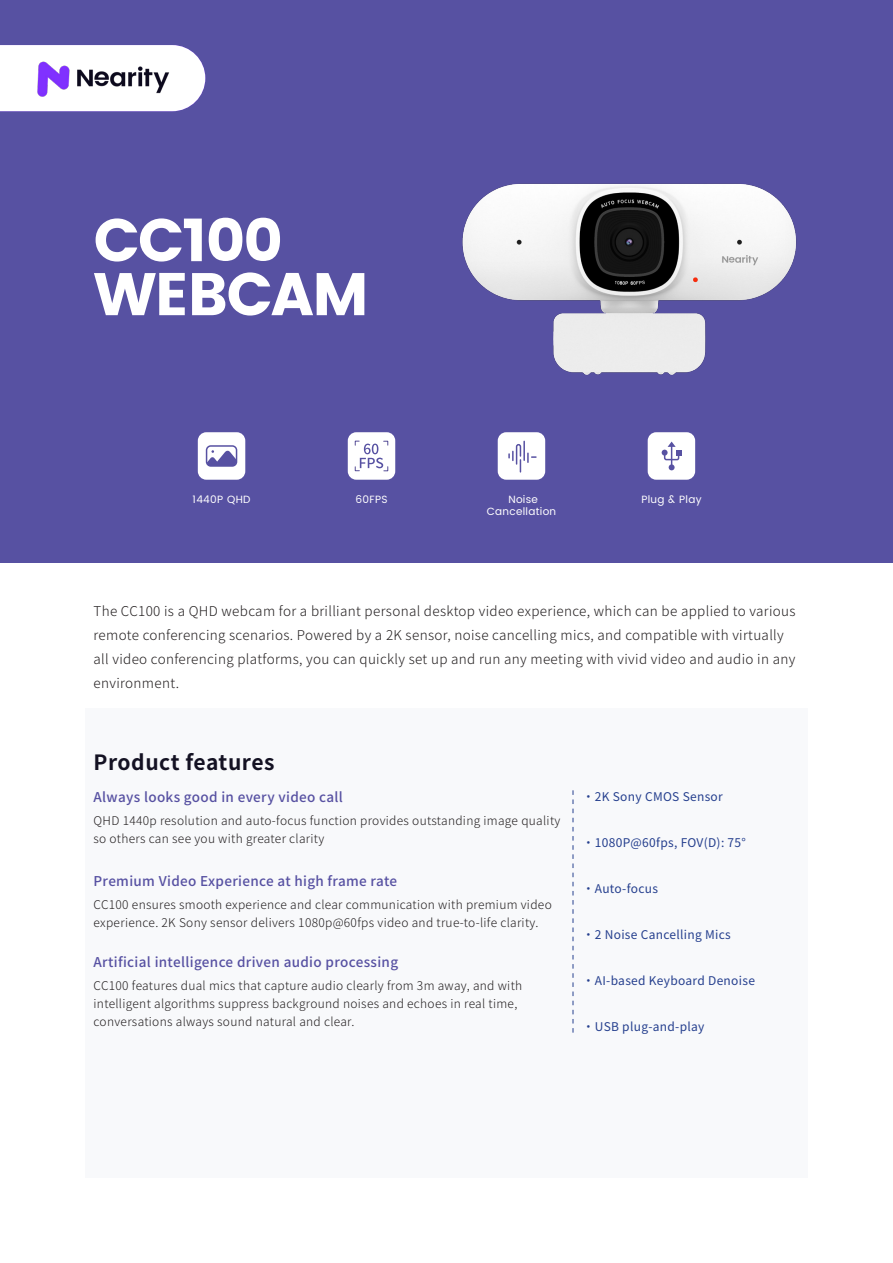
<style>
.page{position:relative;width:893px;height:1263px;background:#fff}
.page>*{position:absolute;margin:0;border:0;box-sizing:border-box;transform-origin:0 0}
.段落样式1{font:60px/54px "Poppins";letter-spacing:-.025em;color:#fff}
.段落样式1-2{font:700 21px "Source Han Sans CN";letter-spacing:.025em;color:#141223}
.t1{font:300 13.5px/24px "Source Han Sans CN";letter-spacing:.025em;color:#231f20}
.t2{font:500 13.5px "Source Han Sans CN";letter-spacing:.025em;color:#5751a2}
.t3{font:300 12px/18px "Source Han Sans CN";letter-spacing:.025em;color:#231f20}
.t4{font:12px "Source Han Sans CN";letter-spacing:.025em;color:#253f8e}
.t5{font:10.5px/12.6px "Poppins";letter-spacing:.03em;color:#fff;text-align:center}
</style>
<div class="page">
<div style="left:0;top:0;width:893px;height:562px;background:#5751a2"></div>
<img style="left:462px;top:183px;width:335px;height:192px">
<div style="left:85px;top:709px;width:723px;height:469px;background:#f2f3f8"></div>
<svg style="left:0;top:45px;width:205px;height:66px;background:#f5f4f9"></svg>
<img style="left:33px;top:60px;width:139px;height:40px">
<div style="left:498px;top:432px;width:47px;height:48px;background:#fff;border-radius:9px"></div>
<svg style="left:508px;top:441px;width:28px;height:31px"></svg>
<div style="left:648px;top:432px;width:47px;height:48px;background:#fff;border-radius:9px"></div>
<svg style="left:662px;top:442px;width:19px;height:28px"></svg>
<svg style="left:573px;top:790px;width:1px;height:243px"></svg>
<div style="left:348px;top:432px;width:47px;height:48px;background:#fff;border-radius:9px"></div>
<svg style="left:354px;top:440px;width:35px;height:32px"></svg>
<div style="left:198px;top:432px;width:47px;height:48px;background:#fff;border-radius:9px"></div>
<div style="left:206px;top:445px;width:31px;height:22px;border:2px solid #5751a2;border-radius:4px"></div>
<svg style="left:207px;top:450px;width:29px;height:16px"></svg>
<p class="段落样式1" style="left:94px;top:213px;width:277px">CC100<br>WEBCAM</p>
<p class="t5" style="left:487px;top:493px;width:71px">Noise<br>Cancellation</p>
<p class="t5" style="left:193px;top:493px;width:59px">1440P QHD</p>
<p class="t5" style="left:355px;top:493px;width:34px">60FPS</p>
<p class="t5" style="left:641px;top:493px;width:62px">Plug &amp; Play</p>
<p class="t1" style="left:94px;top:599px;width:704px">The CC100 is a QHD webcam for a brilliant personal desktop video experience, which can be applied to various remote conferencing scenarios. Powered by a 2K sensor, noise cancelling mics, and compatible with virtually all video conferencing platforms, you can quickly set up and run any meeting with vivid video and audio in any environment.</p>
<p class="段落样式1-2" style="left:94px;top:751px;width:183px">Product features</p>
<p class="t2" style="left:94px;top:790px;width:251px">Always looks good in every video call</p>
<p class="t3" style="left:94px;top:811px;width:468px">QHD 1440p resolution and auto-focus function provides outstanding image quality so others can see you with greater clarity</p>
<p class="t2" style="left:94px;top:874px;width:305px">Premium Video Experience at high frame rate</p>
<p class="t3" style="left:94px;top:895px;width:460px">CC100 ensures smooth experience and clear communication with premium video experience. 2K Sony sensor delivers 1080p@60fps video and true-to-life clarity.</p>
<p class="t2" style="left:94px;top:955px;width:306px">Artificial intelligence driven audio processing</p>
<p class="t3" style="left:94px;top:976px;width:430px">CC100 features dual mics that capture audio clearly from 3m away, and with intelligent algorithms suppress background noises and echoes in real time, conversations always sound natural and clear.</p>
<p class="t4" style="left:583px;top:790px;width:142px">•2K Sony CMOS Sensor</p>
<p class="t4" style="left:583px;top:836px;width:165px">•1080P@60fps, FOV(D): 75°</p>
<p class="t4" style="left:583px;top:882px;width:77px">•Auto-focus</p>
<p class="t4" style="left:583px;top:928px;width:150px">•2 Noise Cancelling Mics</p>
<p class="t4" style="left:583px;top:974px;width:174px">•AI-based Keyboard Denoise</p>
<p class="t4" style="left:583px;top:1021px;width:123px">•USB plug-and-play</p>
</div>
